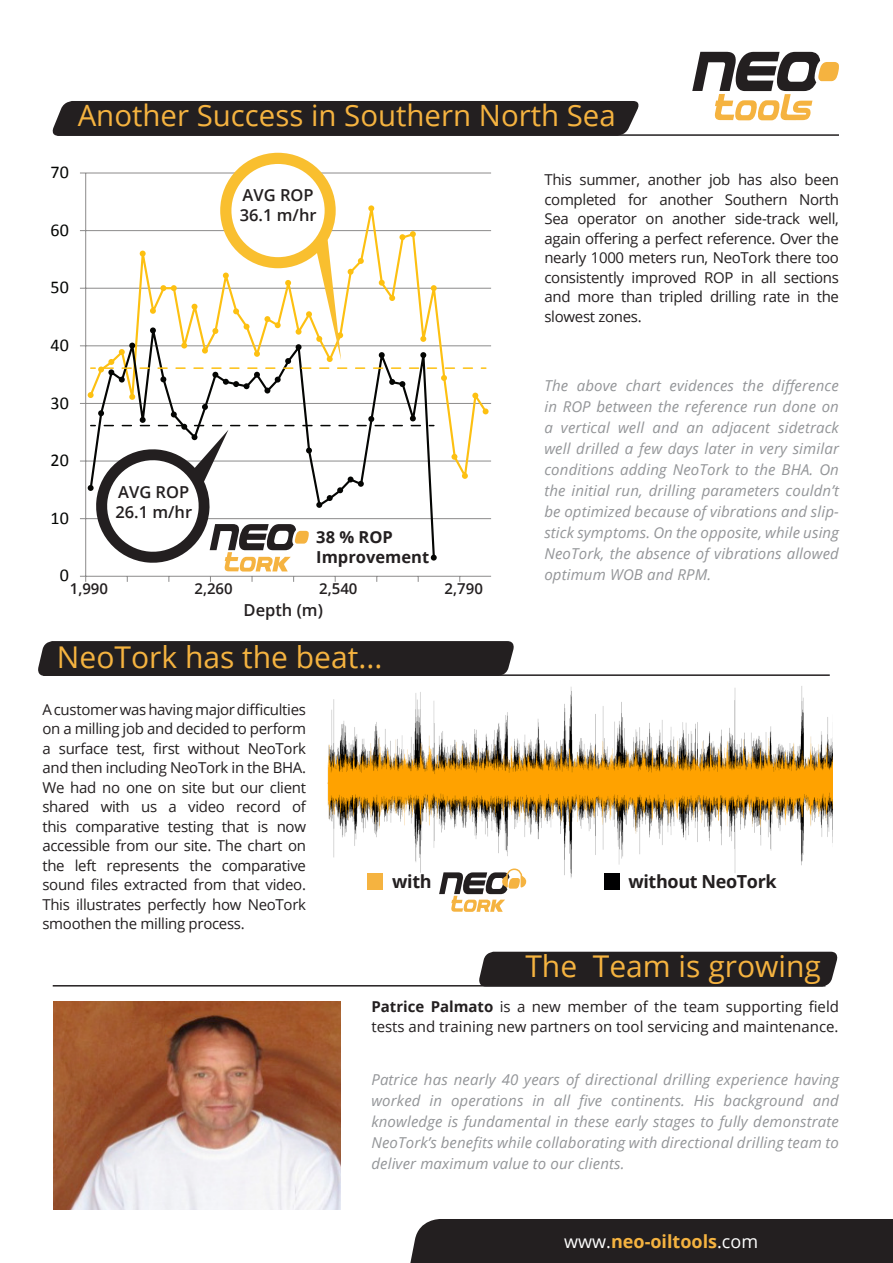
<style>
.page{position:relative;width:893px;height:1263px;background:#fff}
.page>*{position:absolute;margin:0;border:0;box-sizing:border-box;transform-origin:0 0}
.t1{font:30px "Open Sans";color:#f5b340}
.t2{font:29.4px "Open Sans";color:#f5b340}
.t3{font:700 18px "Open Sans";color:#f5b340}
.t4{font:700 18px "Open Sans";letter-spacing:-.02em;color:#231f20}
.t5{font:18px "Calibri";color:#040503}
.t6{font:600 16.5px "Open Sans";color:#231f20}
.t7{font:700 16.5px "Open Sans";color:#231f20}
.t8{font:15px/19.5px "Open Sans";letter-spacing:-.02em;color:#231f20;text-align:justify}
.t9{font:italic 15px/21px "Open Sans";letter-spacing:.01em;color:#939598;text-align:justify}
.t10{font:15px/19.5px "Open Sans";color:#231f20}
.t11{font:600 15px "Open Sans";color:#231f20}
.s1{font-weight:700}
.s2{font-weight:400;color:#fff}
</style>
<div class="page">
<div style="left:410px;top:1219px;width:483px;height:44px;background:#231f20"></div>
<div style="left:52px;top:101px;width:587px;height:35px;background:#231f20"></div>
<svg style="left:692px;top:52px;width:147px;height:68px"></svg>
<hr style="left:57px;top:134px;width:782px;height:2px;background:#231f20">
<hr style="left:53px;top:985px;width:772px;height:1px;background:#231f20">
<div style="left:479px;top:952px;width:359px;height:34px;background:#231f20"></div>
<img style="left:53px;top:1002px;width:287px;height:207px">
<hr style="left:86px;top:518px;width:405px;height:1px;background:#8c8b8b">
<hr style="left:86px;top:461px;width:405px;height:1px;background:#8c8b8b">
<hr style="left:86px;top:403px;width:405px;height:1px;background:#8c8b8b">
<hr style="left:86px;top:345px;width:405px;height:1px;background:#8c8b8b">
<hr style="left:86px;top:288px;width:405px;height:1px;background:#8c8b8b">
<hr style="left:86px;top:230px;width:405px;height:1px;background:#8c8b8b">
<hr style="left:86px;top:173px;width:405px;height:1px;background:#8c8b8b">
<hr style="left:86px;top:576px;width:405px;height:1px;background:#8c8b8b">
<svg style="left:80px;top:153px;width:409px;height:429px"></svg>
<div style="left:38px;top:641px;width:476px;height:35px;background:#231f20"></div>
<hr style="left:43px;top:674px;width:787px;height:2px;background:#231f20">
<img style="left:328px;top:686px;width:505px;height:197px">
<svg style="left:439px;top:868px;width:87px;height:44px"></svg>
<div style="left:367px;top:873px;width:16px;height:16px;background:#f5b340"></div>
<div style="left:604px;top:873px;width:16px;height:16px;background:#000001"></div>
<p class="t2" style="left:78px;top:96px;width:540px">Another Success in Southern North Sea</p>
<p class="t5" style="left:51px;top:161px;width:20px">70</p>
<p class="t5" style="left:51px;top:218px;width:20px">60</p>
<p class="t5" style="left:51px;top:276px;width:20px">50</p>
<p class="t5" style="left:51px;top:334px;width:20px">40</p>
<p class="t6" style="left:243px;top:184px;width:73px">AVG ROP</p>
<p class="t6" style="left:240px;top:204px;width:78px">36.1 m/hr</p>
<p class="t8" style="left:544px;top:169px;width:296px">This summer, another job has also been completed for another Southern North Sea operator on another side-track well, again offering a perfect reference. Over the nearly 1000 meters run, NeoTork there too consistently improved ROP in all sections and more than tripled drilling rate in the slowest zones.</p>
<p class="t9" style="left:544px;top:374px;width:296px">The above chart evidences the difference in ROP between the reference run done on a vertical well and an adjacent sidetrack well drilled a few days later in very similar conditions adding NeoTork to the BHA. On the initial run, drilling parameters couldn’t be optimized because of vibrations and slip&shy;stick symptoms. On the opposite, while using NeoTork, the absence of vibrations allowed</p>
<p class="t5" style="left:51px;top:391px;width:20px">30</p>
<p class="t5" style="left:51px;top:449px;width:20px">20</p>
<p class="t6" style="left:118px;top:481px;width:73px">AVG ROP</p>
<p class="t6" style="left:115px;top:501px;width:78px">26.1 m/hr</p>
<p class="t5" style="left:51px;top:506px;width:20px">10</p>
<p class="t7" style="left:316px;top:526px;width:78px">38 % ROP</p>
<p class="t7" style="left:316px;top:546px;width:114px">Improvement</p>
<p class="t11" style="left:319px;top:578px;width:40px">2,540</p>
<p class="t11" style="left:445px;top:578px;width:40px">2,790</p>
<p class="t5" style="left:60px;top:564px;width:11px">0</p>
<p class="t9" style="left:544px;top:563px;width:168px">optimum WOB and RPM.</p>
<p class="t11" style="left:70px;top:578px;width:40px">1,990</p>
<p class="t11" style="left:195px;top:578px;width:40px">2,260</p>
<p class="t6" style="left:244px;top:599px;width:81px">Depth (m)</p>
<p class="t1" style="left:57px;top:636px;width:327px">NeoTork has the beat...</p>
<p class="t8" style="left:42px;top:699px;width:265px">A customer was having major difficulties on a milling job and decided to perform a surface test, first without NeoTork and then including NeoTork in the BHA.</p>
<p class="t8" style="left:42px;top:777px;width:265px">We had no one on site but our client shared with us a video record of this comparative testing that is now accessible from our site. The chart on the left represents the comparative sound files extracted from that video.<br>This illustrates perfectly how NeoTork smoothen the milling process.</p>
<p class="t4" style="left:392px;top:868px;width:41px">with</p>
<p class="t4" style="left:628px;top:868px;width:150px">without NeoTork</p>
<p class="t1" style="left:525px;top:946px;width:297px">The Team is growing</p>
<p class="t10" style="left:371px;top:997px;width:469px"><span class="s1">Patrice Palmato</span> is a new member of the team supporting field tests and training new partners on tool servicing and maintenance.</p>
<p class="t9" style="left:371px;top:1068px;width:469px">Patrice has nearly 40 years of directional drilling experience having worked in operations in all five continents. His background and knowledge is fundamental in these early stages to fully demonstrate NeoTork’s benefits while collaborating with directional drilling team to deliver maximum value to our clients.</p>
<p class="t3" style="left:564px;top:1228px;width:195px"><span class="s2">www.</span>neo-oiltools<span class="s2">.com</span></p>
</div>
